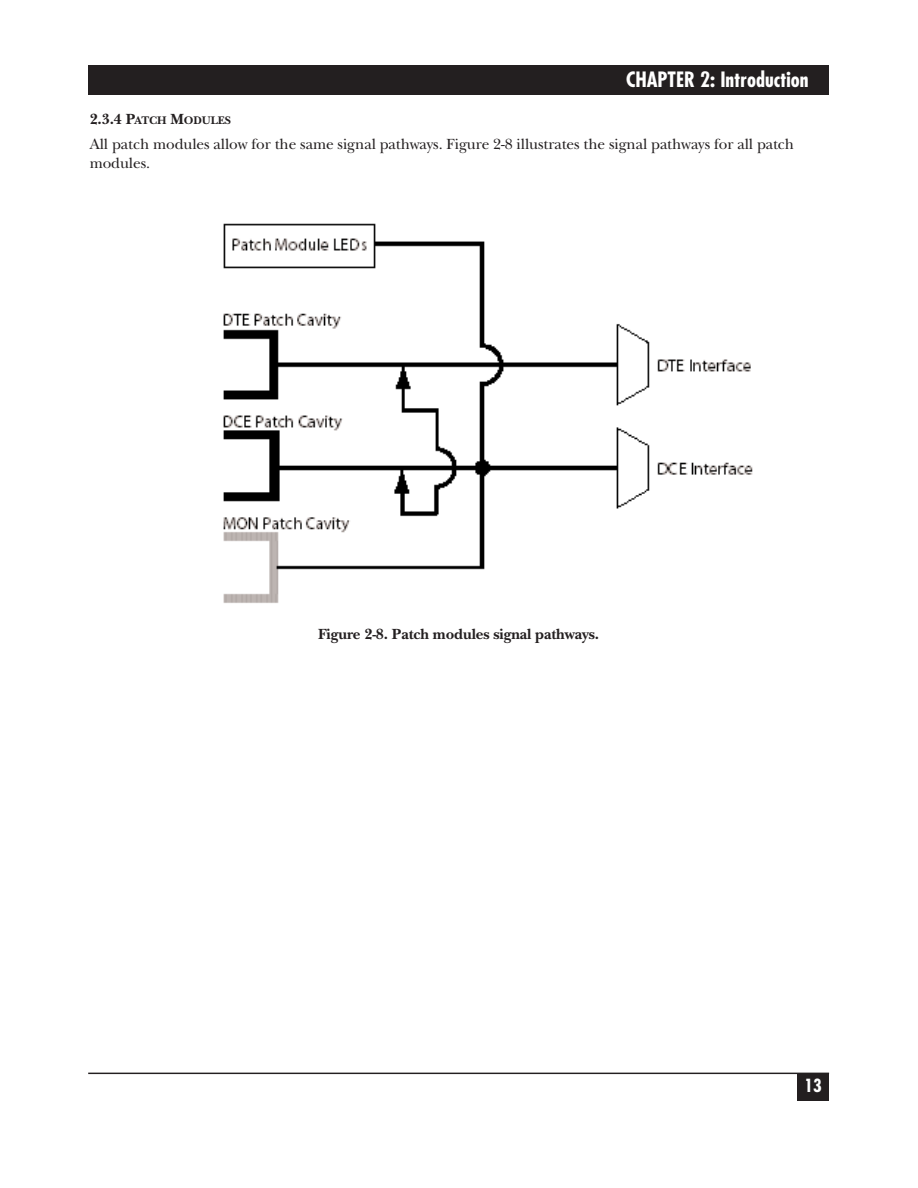
<style>
.page{position:relative;width:918px;height:1188px;background:#fff}
.page>*{position:absolute;margin:0;border:0;box-sizing:border-box;transform-origin:0 0}
.t1{font:700 condensed 20.55px "Futura";color:#fff}
.t2{font:700 condensed 17.7px "Futura";color:#fff}
.t3{font:15.3px/19px "New Baskerville";letter-spacing:-.005em;color:#231f20}
.t4{font:700 15.3px "New Baskerville";letter-spacing:-.005em;color:#231f20}
.t5{font:700 11.55px "New Baskerville";letter-spacing:-.005em;color:#231f20}
.s1{font-size:15.3px}
</style>
<div class="page">
<div style="left:88px;top:65px;width:741px;height:29px;background:#231f20"></div>
<hr style="left:88px;top:1073px;width:741px;height:1px;background:#231f20">
<div style="left:797px;top:1073px;width:32px;height:28px;background:#231f20"></div>
<img style="left:223px;top:223px;width:530px;height:380px">
<h1 class="t1" style="left:626px;top:71px;width:184px">CHAPTER 2: Introduction</h1>
<p class="t5" style="left:90px;top:116px;width:143px"><span class="s1">2.3.4 P</span>ATCH <span class="s1">M</span>ODULES</p>
<p class="t3" style="left:90px;top:136px;width:706px">All patch modules allow for the same signal pathways. Figure 2-8 illustrates the signal pathways for all patch modules.</p>
<p class="t4" style="left:318px;top:629px;width:283px">Figure 2-8. Patch modules signal pathways.</p>
<p class="t2" style="left:804px;top:1077px;width:19px">13</p>
</div>
